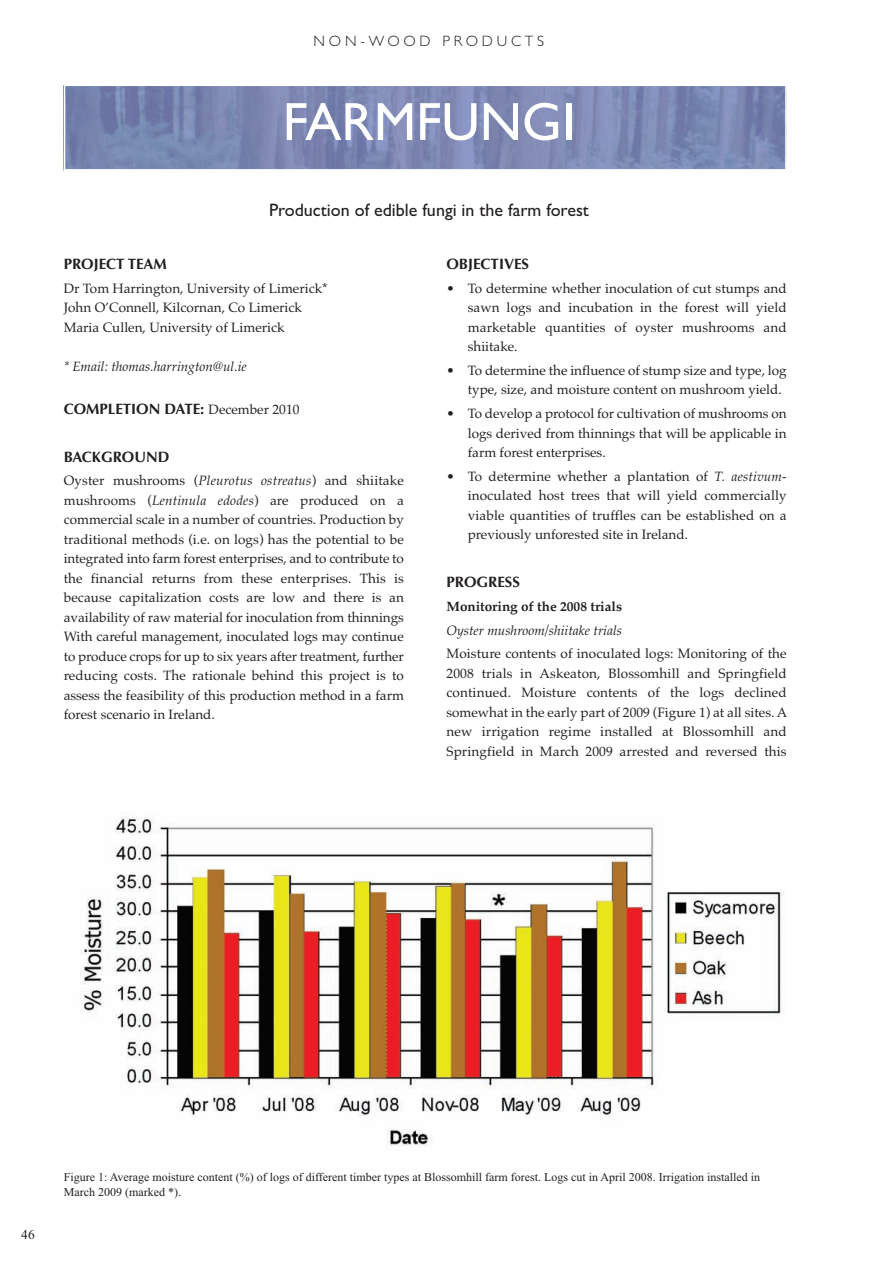
<style>
.page{position:relative;width:893px;height:1263px;background:#fff}
.page>*{position:absolute;margin:0;border:0;box-sizing:border-box;transform-origin:0 0}
.t1{font:54px "Gill Sans";color:#fff}
.t2{font:18px "Gill Sans";color:#231f20}
.t3{font:700 15px "Optima";color:#231f20}
.t4{font:300 15px "Gill Sans";letter-spacing:.25em;color:#231f20}
.t5{font:13.5px/19.5px "Palatino";color:#231f20;text-align:justify}
.t6{font:italic 13.5px "Palatino";color:#231f20}
.t7{font:700 13.5px "Palatino";color:#231f20}
.t8{font:13.5px "Times New Roman";color:#231f20}
.t9{font:12px/15px "Times New Roman";color:#231f20}
.s1{font-style:italic}
.s2{font-family:"Palatino";font-weight:400;font-size:13.5px}
</style>
<div class="page">
<img style="left:65px;top:86px;width:720px;height:83px">
<img style="left:80px;top:817px;width:705px;height:329px">
<p class="t4" style="left:314px;top:33px;width:232px">NON-WOOD PRODUCTS</p>
<h1 class="t1" style="left:283px;top:90px;width:294px">FARMFUNGI</h1>
<h2 class="t2" style="left:269px;top:200px;width:321px">Production of edible fungi in the farm forest</h2>
<p class="t3" style="left:446px;top:255px;width:84px">OBJECTIVES</p>
<p class="t5" style="left:468px;top:278px;width:320px;text-indent:-21px">• To determine whether inoculation of cut stumps and sawn logs and incubation in the forest will yield marketable quantities of oyster mushrooms and shiitake.</p>
<p class="t5" style="left:468px;top:361px;width:320px;text-indent:-21px">• To determine the influence of stump size and type, log type, size, and moisture content on mushroom yield.</p>
<p class="t5" style="left:468px;top:404px;width:320px;text-indent:-21px">• To develop a protocol for cultivation of mushrooms on logs derived from thinnings that will be applicable in farm forest enterprises.</p>
<p class="t5" style="left:468px;top:466px;width:320px;text-indent:-21px">• To determine whether a plantation of <span class="s1">T. aestivum&shy;</span>inoculated host trees that will yield commercially viable quantities of truffles can be established on a previously unforested site in Ireland.</p>
<p class="t3" style="left:446px;top:573px;width:75px">PROGRESS</p>
<p class="t7" style="left:446px;top:598px;width:177px">Monitoring of the 2008 trials</p>
<p class="t6" style="left:446px;top:622px;width:177px">Oyster mushroom/shiitake trials</p>
<p class="t5" style="left:446px;top:644px;width:342px">Moisture contents of inoculated logs: Monitoring of the 2008 trials in Askeaton, Blossomhill and Springfield continued. Moisture contents of the logs declined somewhat in the early part of 2009 (Figure 1) at all sites. A new irrigation regime installed at Blossomhill and Springfield in March 2009 arrested and reversed this</p>
<p class="t3" style="left:64px;top:255px;width:105px">PROJECT TEAM</p>
<p class="t5" style="left:64px;top:278px;width:265px;text-align:left">Dr Tom Harrington, University of Limerick*<br>John O’Connell, Kilcornan, Co Limerick<br>Maria Cullen, University of Limerick</p>
<p class="t6" style="left:64px;top:358px;width:184px">* Email: thomas.harrington@ul.ie</p>
<p class="t3" style="left:64px;top:400px;width:237px">COMPLETION DATE: <span class="s2">December 2010</span></p>
<p class="t3" style="left:64px;top:448px;width:107px">BACKGROUND</p>
<p class="t5" style="left:64px;top:471px;width:342px">Oyster mushrooms (<span class="s1">Pleurotus ostreatus</span>) and shiitake mushrooms (<span class="s1">Lentinula edodes</span>) are produced on a commercial scale in a number of countries. Production by traditional methods (i.e. on logs) has the potential to be integrated into farm forest enterprises, and to contribute to the financial returns from these enterprises. This is because capitalization costs are low and there is an availability of raw material for inoculation from thinnings With careful management, inoculated logs may continue to produce crops for up to six years after treatment, further reducing costs. The rationale behind this project is to assess the feasibility of this production method in a farm forest scenario in Ireland.</p>
<p class="t8" style="left:21px;top:1226px;width:15px">46</p>
<p class="t9" style="left:64px;top:1169px;width:698px">Figure 1: Average moisture content (%) of logs of different timber types at Blossomhill farm forest. Logs cut in April 2008. Irrigation installed in<br>March 2009 (marked *).</p>
</div>
